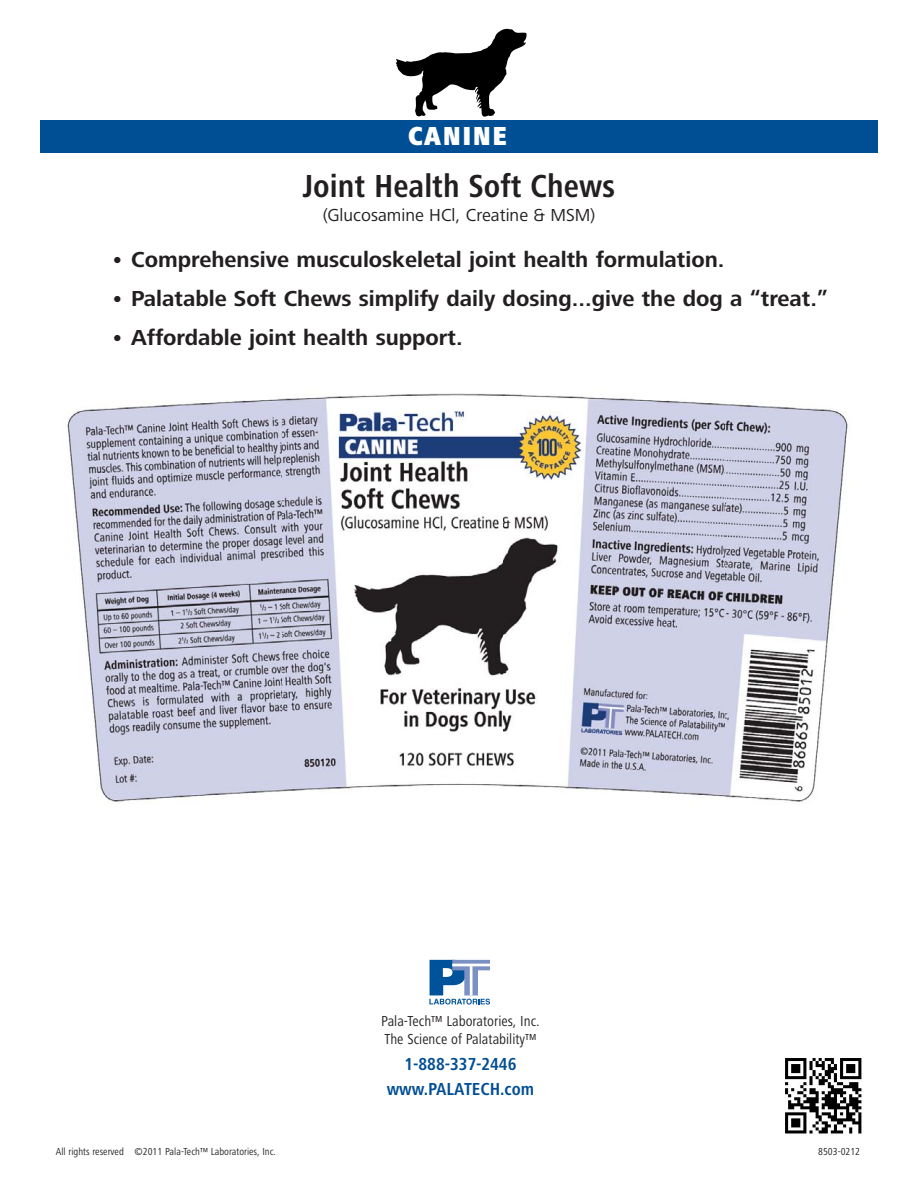
<style>
.page{position:relative;width:918px;height:1188px;background:#fff}
.page>*{position:absolute;margin:0;border:0;box-sizing:border-box;transform-origin:0 0}
.t1{font:700 condensed 33px "Frutiger Next LT";color:#231f20}
.t2{font:900 condensed 27px "Frutiger Next LT";letter-spacing:.05em;color:#fff}
.t3{font:700 22.5px "Frutiger Next LT";color:#231f20}
.t4{font:700 condensed 18px/25.5px "Frutiger Next LT";color:#004e94;text-align:center}
.t5{font:18px "Frutiger Next LT";color:#231f20}
.t6{font:condensed 15px/18px "Frutiger Next LT";color:#231f20}
.t7{font:condensed 10.5px "Frutiger Next LT";color:#231f20}
</style>
<div class="page">
<div style="left:40px;top:120px;width:838px;height:33px;background:#004e94"></div>
<svg style="left:396px;top:28px;width:131px;height:89px"></svg>
<svg style="left:429px;top:960px;width:61px;height:45px"></svg>
<hr style="left:452px;top:964px;width:39px;height:2px;background:#fff">
<hr style="left:470px;top:965px;width:3px;height:30px;background:#fff">
<img style="left:67px;top:393px;width:781px;height:410px">
<img style="left:785px;top:1058px;width:77px;height:76px">
<p class="t2" style="left:408px;top:126px;width:101px">CANINE</p>
<h1 class="t1" style="left:303px;top:173px;width:314px">Joint Health Soft Chews</h1>
<p class="t5" style="left:323px;top:208px;width:274px">(Glucosamine HCl, Creatine &amp; MSM)</p>
<p class="t3" style="left:111px;top:251px;width:615px">• Comprehensive musculoskeletal joint health formulation.</p>
<p class="t3" style="left:111px;top:290px;width:719px">• Palatable Soft Chews simplify daily dosing...give the dog a “treat.”</p>
<p class="t3" style="left:111px;top:329px;width:354px">• Affordable joint health support.</p>
<p class="t6" style="left:381px;top:1014px;width:160px">Pala-Tech™ Laboratories, Inc.<br>The Science of Palatability™</p>
<p class="t4" style="left:387px;top:1053px;width:149px">1-888-337-2446 www.PALATECH.com</p>
<p class="t7" style="left:56px;top:1147px;width:222px">All rights reserved ©2011 Pala-Tech™ Laboratories, Inc.</p>
<p class="t7" style="left:818px;top:1147px;width:44px">8503-0212</p>
</div>
